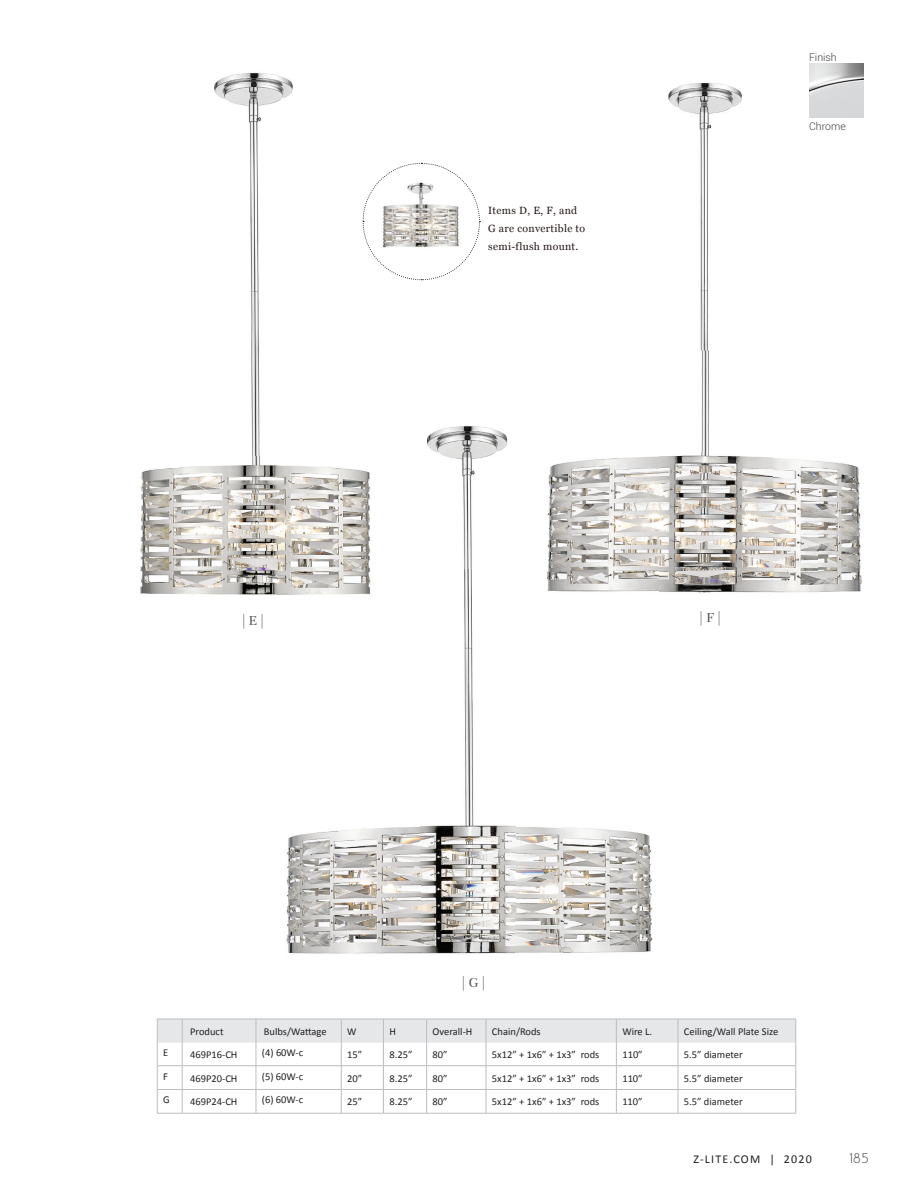
<style>
.page{position:relative;width:918px;height:1188px;background:#fff}
.page>*{position:absolute;margin:0;border:0;box-sizing:border-box;transform-origin:0 0}
.t1{font:15px "Unna";color:#57585a}
.t2{font:300 15px "Josefin Sans Std";color:#231f20}
.t3{font:12px "Calibri";letter-spacing:.1em;color:#231f20}
.t4{font:10.5px "Calibri";color:#231f20}
.t5{font:10.5px/18px "Vani";letter-spacing:.03em;color:#221715}
.t6{font:300 10.5px "Roboto";color:#3e3e3f}
</style>
<div class="page">
<img style="left:214px;top:72px;width:79px;height:384px">
<img style="left:140px;top:456px;width:138px;height:139px">
<img style="left:668px;top:63px;width:150px;height:288px">
<img style="left:818px;top:63px;width:46px;height:529px">
<img style="left:701px;top:351px;width:8px;height:102px">
<img style="left:772px;top:351px;width:47px;height:242px">
<img style="left:658px;top:453px;width:114px;height:140px">
<img style="left:427px;top:426px;width:81px;height:144px">
<img style="left:516px;top:827px;width:47px;height:126px">
<img style="left:286px;top:570px;width:230px;height:384px">
<img style="left:563px;top:827px;width:90px;height:126px">
<img style="left:278px;top:420px;width:108px;height:189px">
<img style="left:547px;top:456px;width:111px;height:136px">
<svg style="left:157px;top:1019px;width:640px;height:95px"></svg>
<img style="left:809px;top:64px;width:54px;height:54px">
<svg style="left:362px;top:163px;width:118px;height:117px"></svg>
<p class="t6" style="left:809px;top:50px;width:29px">Finish</p>
<p class="t5" style="left:488px;top:202px;width:99px">Items D, E, F, and<br>G are convertible to semi-flush mount.</p>
<p class="t6" style="left:809px;top:119px;width:38px">Chrome</p>
<h1 class="t1" style="left:242px;top:612px;width:24px">| E |</h1>
<h1 class="t1" style="left:700px;top:609px;width:23px">| F |</h1>
<h1 class="t1" style="left:462px;top:974px;width:25px">| G |</h1>
<p class="t4" style="left:190px;top:1025px;width:35px">Product</p>
<p class="t4" style="left:264px;top:1025px;width:64px">Bulbs/Wattage</p>
<p class="t4" style="left:347px;top:1025px;width:11px">W</p>
<p class="t4" style="left:389px;top:1025px;width:8px">H</p>
<p class="t4" style="left:433px;top:1025px;width:41px">Overall-H</p>
<p class="t4" style="left:492px;top:1025px;width:50px">Chain/Rods</p>
<p class="t4" style="left:622px;top:1025px;width:31px">Wire L.</p>
<p class="t4" style="left:684px;top:1025px;width:96px">Ceiling/Wall Plate Size</p>
<p class="t4" style="left:163px;top:1046px;width:7px">E</p>
<p class="t4" style="left:190px;top:1048px;width:49px">469P16-CH</p>
<p class="t4" style="left:262px;top:1046px;width:43px">(4) 60W-c</p>
<p class="t4" style="left:347px;top:1048px;width:17px">15”</p>
<p class="t4" style="left:389px;top:1048px;width:25px">8.25”</p>
<p class="t4" style="left:433px;top:1048px;width:17px">80”</p>
<p class="t4" style="left:492px;top:1048px;width:109px">5x12” + 1x6” + 1x3” rods</p>
<p class="t4" style="left:622px;top:1048px;width:22px">110”</p>
<p class="t4" style="left:684px;top:1048px;width:60px">5.5” diameter</p>
<p class="t4" style="left:163px;top:1069px;width:6px">F</p>
<p class="t4" style="left:190px;top:1071px;width:49px">469P20-CH</p>
<p class="t4" style="left:262px;top:1069px;width:43px">(5) 60W-c</p>
<p class="t4" style="left:347px;top:1071px;width:17px">20”</p>
<p class="t4" style="left:389px;top:1071px;width:25px">8.25”</p>
<p class="t4" style="left:433px;top:1071px;width:17px">80”</p>
<p class="t4" style="left:492px;top:1071px;width:109px">5x12” + 1x6” + 1x3” rods</p>
<p class="t4" style="left:622px;top:1071px;width:22px">110”</p>
<p class="t4" style="left:684px;top:1071px;width:60px">5.5” diameter</p>
<p class="t4" style="left:163px;top:1093px;width:8px">G</p>
<p class="t4" style="left:190px;top:1095px;width:49px">469P24-CH</p>
<p class="t4" style="left:262px;top:1093px;width:43px">(6) 60W-c</p>
<p class="t4" style="left:347px;top:1095px;width:17px">25”</p>
<p class="t4" style="left:389px;top:1095px;width:25px">8.25”</p>
<p class="t4" style="left:433px;top:1095px;width:17px">80”</p>
<p class="t4" style="left:492px;top:1095px;width:109px">5x12” + 1x6” + 1x3” rods</p>
<p class="t4" style="left:622px;top:1095px;width:22px">110”</p>
<p class="t4" style="left:684px;top:1095px;width:60px">5.5” diameter</p>
<p class="t3" style="left:693px;top:1152px;width:120px">Z-LITE.COM | 2020</p>
<h1 class="t2" style="left:849px;top:1148px;width:21px">185</h1>
</div>
